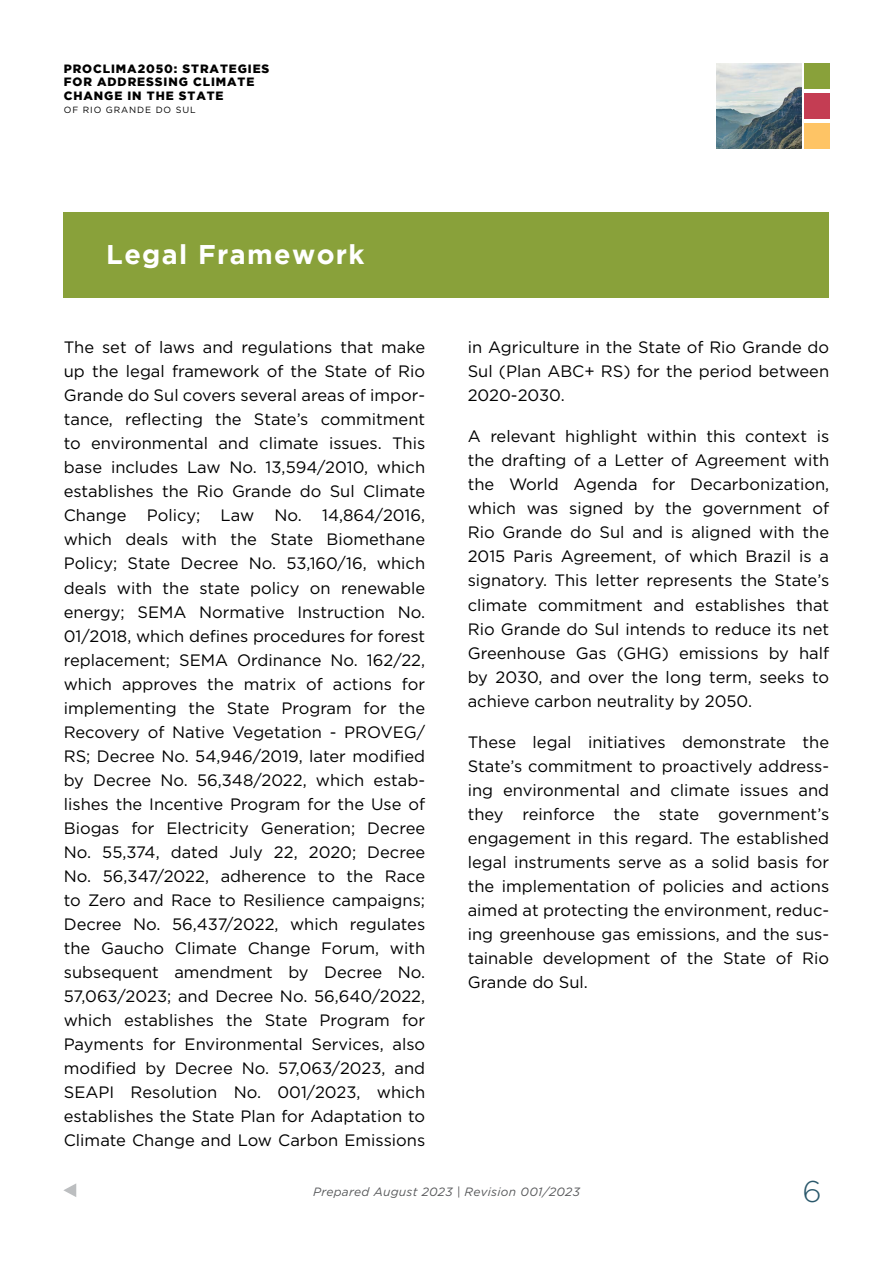
<style>
.page{position:relative;width:893px;height:1263px;background:#fff}
.page>*{position:absolute;margin:0;border:0;box-sizing:border-box;transform-origin:0 0}
.t1{font:300 30px "Gotham";color:#2a586b}
.t2{font:700 27px "Gotham";letter-spacing:.05em;color:#fff}
.t3{font:16.5px/24px "Gotham";color:#000;text-align:justify}
.t4{font:900 12px/13.5px "Gotham";letter-spacing:.075em;color:#000}
.t5{font:italic 12px "Gotham";letter-spacing:.025em;color:#58595b}
.t6{font:9px "Gotham";letter-spacing:.1em;color:#000}
</style>
<div class="page">
<div style="left:804px;top:64px;width:26px;height:25px;background:#89a13a"></div>
<div style="left:804px;top:94px;width:26px;height:25px;background:#c43d53"></div>
<div style="left:804px;top:123px;width:26px;height:26px;background:#fec465"></div>
<img style="left:716px;top:64px;width:85px;height:85px">
<svg style="left:63px;top:1183px;width:13px;height:14px"></svg>
<div style="left:64px;top:213px;width:765px;height:85px;background:#89a13a"></div>
<p class="t4" style="left:64px;top:61px;width:207px">PROCLIMA2050: STRATEGIES<br>FOR ADDRESSING CLIMATE<br>CHANGE IN THE STATE</p>
<p class="t6" style="left:64px;top:104px;width:133px">OF RIO GRANDE DO SUL</p>
<h2 class="t2" style="left:106px;top:239px;width:260px">Legal Framework</h2>
<p class="t3" style="left:64px;top:335px;width:363px">The set of laws and regulations that make up the legal framework of the State of Rio Grande do Sul covers several areas of impor&shy;tance, reflecting the State’s commitment to environmental and climate issues. This base includes Law No. 13,594/2010, which establishes the Rio Grande do Sul Climate Change Policy; Law No. 14,864/2016, which deals with the State Biomethane Policy; State Decree No. 53,160/16, which deals with the state policy on renewable energy; SEMA Normative Instruction No.<br>01/2018, which defines procedures for forest replacement; SEMA Ordinance No. 162/22, which approves the matrix of actions for implementing the State Program for the Recovery of Native Vegetation - PROVEG/ RS; Decree No. 54,946/2019, later modified by Decree No. 56,348/2022, which estab&shy;lishes the Incentive Program for the Use of Biogas for Electricity Generation; Decree No. 55,374, dated July 22, 2020; Decree No. 56,347/2022, adherence to the Race to Zero and Race to Resilience campaigns; Decree No. 56,437/2022, which regulates the Gaucho Climate Change Forum, with subsequent amendment by Decree No.<br>57,063/2023; and Decree No. 56,640/2022, which establishes the State Program for Payments for Environmental Services, also modified by Decree No. 57,063/2023, and SEAPI Resolution No. 001/2023, which establishes the State Plan for Adaptation to Climate Change and Low Carbon Emissions</p>
<p class="t3" style="left:468px;top:335px;width:363px">in Agriculture in the State of Rio Grande do Sul (Plan ABC+ RS) for the period between 2020-2030.</p>
<p class="t3" style="left:468px;top:424px;width:363px">A relevant highlight within this context is the drafting of a Letter of Agreement with the World Agenda for Decarbonization, which was signed by the government of Rio Grande do Sul and is aligned with the 2015 Paris Agreement, of which Brazil is a signatory. This letter represents the State’s climate commitment and establishes that Rio Grande do Sul intends to reduce its net Greenhouse Gas (GHG) emissions by half by 2030, and over the long term, seeks to achieve carbon neutrality by 2050.</p>
<p class="t3" style="left:468px;top:729px;width:363px">These legal initiatives demonstrate the State’s commitment to proactively address&shy;ing environmental and climate issues and they reinforce the state government’s engagement in this regard. The established legal instruments serve as a solid basis for the implementation of policies and actions aimed at protecting the environment, reduc&shy;ing greenhouse gas emissions, and the sus&shy;tainable development of the State of Rio Grande do Sul.</p>
<p class="t5" style="left:313px;top:1185px;width:268px">Prepared August 2023 | Revision 001/2023</p>
<h1 class="t1" style="left:802px;top:1173px;width:21px">6</h1>
</div>
